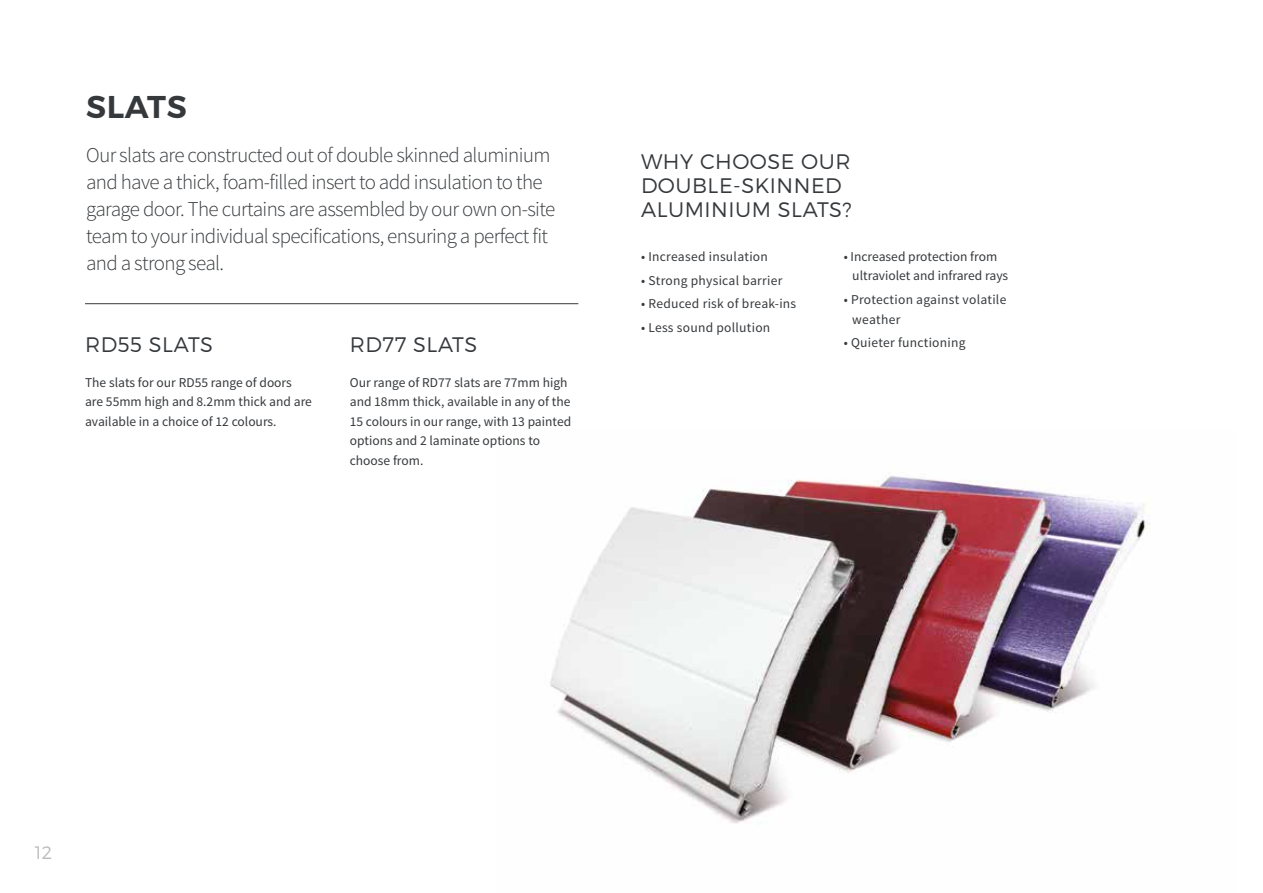
<style>
.page{position:relative;width:1263px;height:893px;background:#fff}
.page>*{position:absolute;margin:0;border:0;box-sizing:border-box;transform-origin:0 0}
.t1{font:600 31.5px "Montserrat";letter-spacing:.02em;color:#36393c}
.t2{font:300 21px/27px "Source Sans Pro";letter-spacing:-.03em;color:#36393c}
.t3{font:300 21px/24px "Montserrat";letter-spacing:.025em;color:#36393c}
.t4{font:300 18px "Montserrat";color:#bdbabd}
.t5{font:13.5px/19.5px "Source Sans Pro";color:#36393c}
.t6{font:13.5px/19.5px "Source Sans Pro";letter-spacing:.02em;color:#36393c}
</style>
<div class="page">
<img style="left:550px;top:475px;width:598px;height:349px">
<hr style="left:85px;top:303px;width:493px;height:1px;background:#36393c">
<h1 class="t1" style="left:86px;top:87px;width:102px">SLATS</h1>
<p class="t2" style="left:86px;top:142px;width:471px">Our slats are constructed out of double skinned aluminium and have a thick, foam-filled insert to add insulation to the garage door. The curtains are assembled by our own on-site team to your individual specifications, ensuring a perfect fit and a strong seal.</p>
<h2 class="t3" style="left:85px;top:332px;width:130px">RD55 SLATS</h2>
<h2 class="t3" style="left:350px;top:332px;width:129px">RD77 SLATS</h2>
<p class="t5" style="left:350px;top:373px;width:223px">Our range of RD77 slats are 77mm high and 18mm thick, available in any of the<br>15 colours in our range, with 13 painted options and 2 laminate options to choose from.</p>
<p class="t5" style="left:85px;top:373px;width:228px">The slats for our RD55 range of doors are 55mm high and 8.2mm thick and are available in a choice of 12 colours.</p>
<h2 class="t3" style="left:641px;top:150px;width:212px">WHY CHOOSE OUR<br>DOUBLE-SKINNED<br>ALUMINIUM SLATS?</h2>
<p class="t6" style="left:641px;top:247px;width:128px">• Increased insulation</p>
<p class="t6" style="left:641px;top:271px;width:143px">• Strong physical barrier</p>
<p class="t6" style="left:641px;top:294px;width:157px">• Reduced risk of break-ins</p>
<p class="t6" style="left:641px;top:318px;width:131px">• Less sound pollution</p>
<p class="t5" style="left:852px;top:247px;width:158px;text-indent:-9px">• Increased protection from ultraviolet and infrared rays</p>
<p class="t6" style="left:852px;top:290px;width:156px;text-indent:-9px">• Protection against volatile weather</p>
<p class="t6" style="left:844px;top:333px;width:123px">• Quieter functioning</p>
<h3 class="t4" style="left:35px;top:842px;width:19px">12</h3>
</div>
